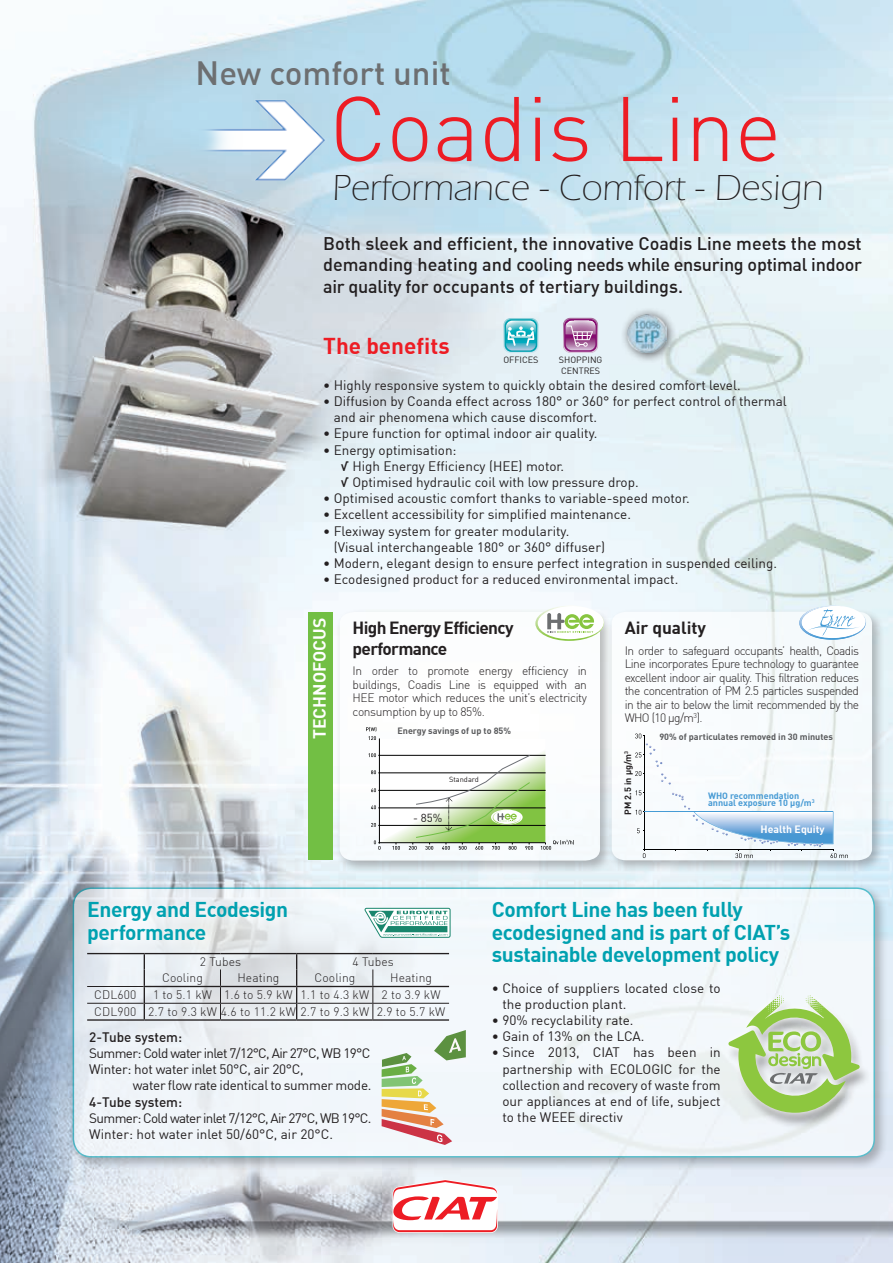
<style>
.page{position:relative;width:893px;height:1263px;background:#fff}
.page>*{position:absolute;margin:0;border:0;box-sizing:border-box;transform-origin:0 0}
.t1{font:300 90px "DIN";letter-spacing:-.01em;color:#ed1c24}
.t2{font:300 37.5px "Itc Eras";color:#231f20}
.t3{font:500 33px "DIN";color:#6d6f71}
.t4{font:700 22.5px "DIN";color:#ed1c24}
.t5{font:700 21px/22.5px "DIN";letter-spacing:-.02em;color:#00a1b0}
.t6{font:500 18px/21.6px "DIN";color:#231f20;text-align:justify}
.t7{font:700 17.4px "DIN";color:#fff}
.t8{font:700 17.25px/20.7px "DIN";letter-spacing:-.04em;color:#231f20}
.t9{font:700 17.25px "DIN";color:#231f20}
.t10{font:13.5px/16.2px "DIN";color:#231f20}
.t11{font:13.5px/16.2px "DIN";letter-spacing:-.05em;color:#231f20}
.t12{font:13.5px "DIN";letter-spacing:-.02em;color:#231f20}
.t13{font:500 13.5px "DIN";color:#231f20}
.t14{font:300 12.15px/16.4px "DIN";letter-spacing:.01em;color:#231f20}
.t15{font:300 12px/13.5px "DIN";letter-spacing:-.05em;color:#231f20;text-align:justify}
.t16{font:11.4px "DIN";color:#231f20}
.t17{font:700 10.5px "DIN";color:#fff}
.t18{font:700 9px "DIN";color:#58595b}
.t19{font:700 9px/7.5px "DIN";color:#469ad4}
.t20{font:9px/10.8px "DIN";color:#231f20}
.t21{font:700 9px "DIN";color:#231f20}
.t22{font:7.35px "DIN";color:#231f20}
.t23{font:5.4px/6.4px "DIN";color:#231f20}
.s1{font-weight:500}
</style>
<div class="page">
<img style="left:0;top:0;width:893px;height:1263px">
<svg style="left:391px;top:1179px;width:107px;height:54px"></svg>
<img style="left:188px;top:98px;width:139px;height:83px">
<svg style="left:503px;top:318px;width:35px;height:35px"></svg>
<svg style="left:563px;top:318px;width:35px;height:35px"></svg>
<div style="left:620px;top:307px;width:57px;height:56px;background:#231f20;opacity:.75"></div>
<img style="left:627px;top:314px;width:39px;height:39px">
<div style="left:607px;top:607px;width:278px;height:266px;background:#231f20;opacity:.5"></div>
<svg style="left:613px;top:612px;width:259px;height:248px"></svg>
<svg style="left:799px;top:605px;width:68px;height:35px"></svg>
<hr style="left:644px;top:735px;width:1px;height:115px;background:#000">
<hr style="left:644px;top:849px;width:189px;height:1px;background:#000">
<hr style="left:644px;top:811px;width:189px;height:1px;background:#459bd5">
<svg style="left:643px;top:849px;width:2px;height:9px"></svg>
<svg style="left:637px;top:828px;width:7px;height:5px"></svg>
<svg style="left:636px;top:810px;width:8px;height:5px"></svg>
<svg style="left:636px;top:790px;width:8px;height:5px"></svg>
<svg style="left:635px;top:733px;width:36px;height:51px"></svg>
<svg style="left:672px;top:793px;width:176px;height:65px"></svg>
<div style="left:308px;top:613px;width:25px;height:247px;background:#72bf44"></div>
<div style="left:335px;top:608px;width:278px;height:265px;background:#231f20;opacity:.5"></div>
<svg style="left:340px;top:612px;width:260px;height:248px"></svg>
<svg style="left:366px;top:727px;width:208px;height:123px"></svg>
<svg style="left:535px;top:605px;width:70px;height:36px"></svg>
<div style="left:68px;top:883px;width:819px;height:287px;background:#231f20;opacity:.5"></div>
<svg style="left:73px;top:888px;width:801px;height:269px;fill:#f1f7fb"></svg>
<div style="left:73px;top:887px;width:802px;height:270px;border:2px solid #00a1b0;border-radius:18px"></div>
<svg style="left:365px;top:908px;width:85px;height:30px"></svg>
<div style="left:725px;top:997px;width:147px;height:133px;background:#231f20;opacity:.4"></div>
<svg style="left:721px;top:989px;width:146px;height:131px;fill:#f1f6fb"></svg>
<svg style="left:728px;top:995px;width:132px;height:118px"></svg>
<div style="left:83px;top:897px;width:215px;height:57px;background:#fff;opacity:.75"></div>
<svg style="left:382px;top:1030px;width:84px;height:115px"></svg>
<hr style="left:87px;top:953px;width:57px;height:1px;background:#231f20">
<hr style="left:144px;top:953px;width:76px;height:1px;background:#231f20">
<hr style="left:220px;top:953px;width:77px;height:1px;background:#231f20">
<hr style="left:297px;top:953px;width:76px;height:1px;background:#231f20">
<hr style="left:373px;top:953px;width:76px;height:1px;background:#231f20">
<hr style="left:87px;top:1019px;width:57px;height:2px;background:#231f20">
<hr style="left:144px;top:1019px;width:76px;height:2px;background:#231f20">
<hr style="left:220px;top:1019px;width:77px;height:2px;background:#231f20">
<hr style="left:297px;top:1019px;width:76px;height:2px;background:#231f20">
<hr style="left:373px;top:1019px;width:76px;height:2px;background:#231f20">
<hr style="left:87px;top:986px;width:57px;height:1px;background:#231f20">
<hr style="left:87px;top:1003px;width:57px;height:1px;background:#231f20">
<hr style="left:145px;top:1003px;width:75px;height:1px;background:#231f20">
<hr style="left:220px;top:1003px;width:76px;height:1px;background:#231f20">
<svg style="left:220px;top:969px;width:1px;height:50px"></svg>
<hr style="left:297px;top:1003px;width:76px;height:1px;background:#231f20">
<hr style="left:373px;top:1003px;width:76px;height:1px;background:#231f20">
<svg style="left:373px;top:969px;width:1px;height:50px"></svg>
<svg style="left:144px;top:954px;width:1px;height:65px"></svg>
<hr style="left:144px;top:986px;width:76px;height:1px;background:#231f20">
<hr style="left:220px;top:986px;width:77px;height:1px;background:#231f20">
<hr style="left:297px;top:986px;width:76px;height:1px;background:#231f20">
<hr style="left:373px;top:986px;width:76px;height:1px;background:#231f20">
<svg style="left:296px;top:954px;width:1px;height:65px"></svg>
<h3 class="t3" style="left:196px;top:52px;width:257px">New comfort unit</h3>
<h1 class="t1" style="left:329px;top:73px;width:454px">Coadis Line</h1>
<h2 class="t2" style="left:332px;top:167px;width:492px">Performance - Comfort - Design</h2>
<h3 class="t6" style="left:323px;top:232px;width:540px">Both sleek and efficient, the innovative Coadis Line meets the most demanding heating and cooling needs while ensuring optimal indoor air quality for occupants of tertiary buildings.</h3>
<h3 class="t4" style="left:323px;top:331px;width:128px">The benefits</h3>
<p class="t10" style="left:323px;top:377px;width:419px">• Highly responsive system to quickly obtain the desired comfort level.</p>
<p class="t10" style="left:334px;top:393px;width:455px;text-indent:-11px">• Diffusion by Coanda effect across 180° or 360° for perfect control of thermal and air phenomena which cause discomfort.</p>
<p class="t10" style="left:323px;top:425px;width:276px">• Epure function for optimal indoor air quality.</p>
<p class="t10" style="left:341px;top:441px;width:299px;text-indent:-18px">• Energy optimisation:<br><span class="s1">√</span> High Energy Efficiency (HEE) motor.<br><span class="s1">√</span> Optimised hydraulic coil with low pressure drop.</p>
<p class="t10" style="left:323px;top:490px;width:368px">• Optimised acoustic comfort thanks to variable-speed motor.</p>
<p class="t10" style="left:323px;top:506px;width:309px">• Excellent accessibility for simplified maintenance.</p>
<p class="t10" style="left:334px;top:522px;width:273px;text-indent:-11px">• Flexiway system for greater modularity. (Visual interchangeable 180° or 360° diffuser)</p>
<p class="t10" style="left:323px;top:555px;width:455px">• Modern, elegant design to ensure perfect integration in suspended ceiling.</p>
<p class="t10" style="left:323px;top:571px;width:357px">• Ecodesigned product for a reduced environmental impact.</p>
<p class="t20" style="left:503px;top:354px;width:37px">OFFICES</p>
<p class="t20" style="left:559px;top:354px;width:45px">SHOPPING<br>CENTRES</p>
<p class="t7" style="left:308px;top:739px;width:121px;rotate:-90deg">Tech nofocus</p>
<p class="t8" style="left:353px;top:617px;width:163px">High Energy Efficiency performance</p>
<p class="t15" style="left:353px;top:664px;width:236px">In order to promote energy efficiency in buildings, Coadis Line is equipped with an HEE motor which reduces the unit’s electricity consumption by up to 85%.</p>
<p class="t18" style="left:397px;top:725px;width:115px">Energy savings of up to 85%</p>
<p class="t22" style="left:449px;top:775px;width:31px">Standard</p>
<p class="t16" style="left:413px;top:810px;width:31px">- 85%</p>
<p class="t9" style="left:625px;top:617px;width:83px">Air quality</p>
<p class="t15" style="left:625px;top:644px;width:236px">In order to safeguard occupants’ health, Coadis Line incorporates Epure technology to guarantee excellent indoor air quality. This filtration reduces the concentration of PM 2.5 particles suspended in the air to below the limit recommended by the WHO (10 μg/m<sup>3</sup>).</p>
<p class="t21" style="left:622px;top:815px;width:65px;rotate:-90deg">PM 2.5 in µg/m<sup>3</sup></p>
<p class="t18" style="left:659px;top:731px;width:175px">90% of particulates removed in 30 minutes</p>
<p class="t19" style="left:708px;top:791px;width:108px">WHO recommendation annual exposure 10 µg/m<sup>3</sup></p>
<p class="t17" style="left:761px;top:822px;width:66px">Health Equity</p>
<h3 class="t5" style="left:87px;top:897px;width:203px">Energy and Ecodesign performance</h3>
<p class="t14" style="left:200px;top:953px;width:43px">2 Tubes</p>
<p class="t14" style="left:352px;top:953px;width:43px">4 Tubes</p>
<p class="t14" style="left:162px;top:969px;width:42px">Cooling</p>
<p class="t14" style="left:237px;top:969px;width:44px">Heating</p>
<p class="t14" style="left:314px;top:969px;width:42px">Cooling</p>
<p class="t14" style="left:390px;top:969px;width:44px">Heating</p>
<p class="t14" style="left:94px;top:986px;width:44px">CDL600</p>
<p class="t14" style="left:94px;top:987px;width:353px;text-indent:59px">1 to 5.1 kW 1.6 to 5.9 kW 1.1 to 4.3 kW 2 to 3.9 kW<br>CDL900 2.7 to 9.3 kW 4.6 to 11.2 kW 2.7 to 9.3 kW 2.9 to 5.7 kW</p>
<p class="t13" style="left:89px;top:1028px;width:94px">2-Tube system:</p>
<p class="t11" style="left:89px;top:1045px;width:283px">Summer: Cold water inlet 7/12°C, Air 27°C, WB 19°C<br>Winter: hot water inlet 50°C, air 20°C,</p>
<p class="t12" style="left:133px;top:1077px;width:240px">water flow rate identical to summer mode.</p>
<p class="t13" style="left:89px;top:1093px;width:94px">4-Tube system:</p>
<p class="t11" style="left:89px;top:1109px;width:284px">Summer: Cold water inlet 7/12°C, Air 27°C, WB 19°C.<br>Winter: hot water inlet 50/60°C, air 20°C.</p>
<h3 class="t5" style="left:492px;top:897px;width:300px">Comfort Line has been fully ecodesigned and is part of CIAT’s sustainable development policy</h3>
<p class="t10" style="left:502px;top:979px;width:220px;text-indent:-11px">• Choice of suppliers located close to the production plant.</p>
<p class="t10" style="left:492px;top:1012px;width:143px">• 90% recyclability rate.</p>
<p class="t10" style="left:492px;top:1028px;width:154px">• Gain of 13% on the LCA.</p>
<p class="t10" style="left:502px;top:1044px;width:220px;text-align:justify;text-indent:-11px">• Since 2013, CIAT has been in partnership with ECOLOGIC for the collection and recovery of waste from our appliances at end of life, subject to the WEEE directiv</p>
<p class="t23" style="left:587px;top:1018px;width:27px">FIN DE VIE</p>
<p class="t23" style="left:663px;top:1064px;width:32px">TRANSPORT</p>
<p class="t23" style="left:639px;top:1094px;width:34px">CONCEPTION<br>FABRICATION</p>
</div>
